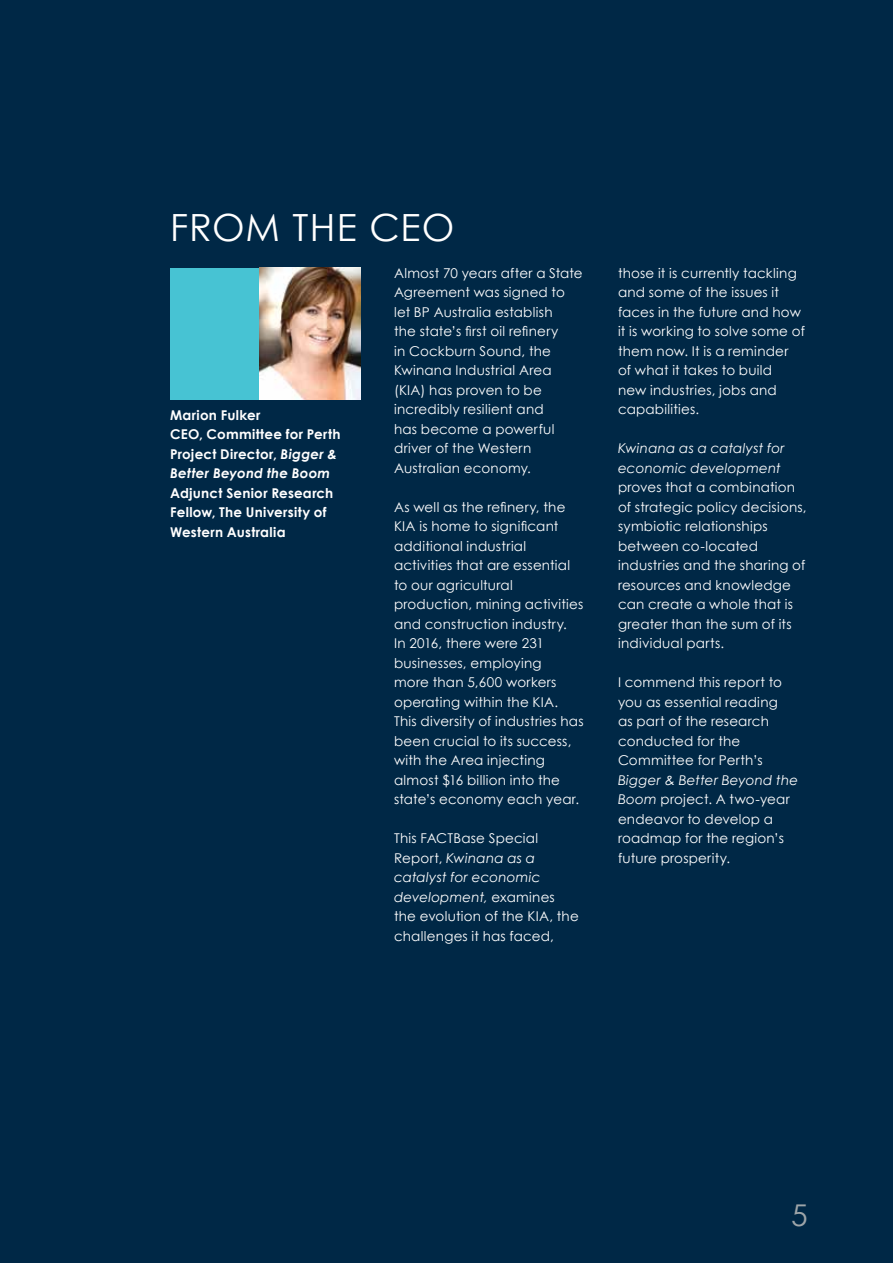
<style>
.page{position:relative;width:893px;height:1263px;background:#002846}
.page>*{position:absolute;margin:0;border:0;box-sizing:border-box;transform-origin:0 0}
.t1{font:37.5px "Century Gothic";letter-spacing:.02em;color:#fff}
.t2{font:30px "Century Gothic";color:#9ea5a9}
.t3{font:13.5px/19.5px "Century Gothic";letter-spacing:.015em;color:#fff}
.t4{font:700 13.5px/19.5px "Century Gothic";letter-spacing:.02em;color:#fff}
.t5{font:italic 13.5px/19.5px "Century Gothic";letter-spacing:.015em;color:#fff}
.s1{font-style:italic}
</style>
<div class="page">
<div style="left:170px;top:268px;width:190px;height:132px;background:#47c3d3"></div>
<img style="left:259px;top:268px;width:101px;height:132px">
<h1 class="t1" style="left:170px;top:201px;width:286px">FROM THE CEO</h1>
<p class="t4" style="left:170px;top:404px;width:172px">Marion Fulker<br>CEO, Committee for Perth<br>Project Director, <span class="s1">Bigger &amp;<br>Better Beyond the Boom</span></p>
<p class="t4" style="left:170px;top:482px;width:165px">Adjunct Senior Research<br>Fellow, The University of<br>Western Australia</p>
<p class="t3" style="left:394px;top:263px;width:190px">Almost 70 years after a State<br>Agreement was signed to let BP Australia establish<br>the state’s first oil refinery<br>in Cockburn Sound, the<br>Kwinana Industrial Area (KIA) has proven to be incredibly resilient and<br>has become a powerful driver of the Western<br>Australian economy.</p>
<p class="t3" style="left:394px;top:497px;width:191px">As well as the refinery, the<br>KIA is home to significant additional industrial activities that are essential to our agricultural production, mining activities and construction industry.<br>In 2016, there were 231 businesses, employing<br>more than 5,600 workers operating within the KIA.<br>This diversity of industries has been crucial to its success, with the Area injecting almost $16 billion into the state’s economy each year.</p>
<p class="t3" style="left:394px;top:828px;width:186px">This FACTBase Special<br>Report, <span class="s1">Kwinana as a catalyst for economic development,</span> examines the evolution of the KIA, the challenges it has faced,</p>
<p class="t3" style="left:618px;top:263px;width:188px">those it is currently tackling and some of the issues it faces in the future and how it is working to solve some of them now. It is a reminder<br>of what it takes to build<br>new industries, jobs and capabilities.</p>
<p class="t5" style="left:618px;top:438px;width:168px">Kwinana as a catalyst for economic development</p>
<p class="t3" style="left:618px;top:477px;width:190px">proves that a combination of strategic policy decisions, symbiotic relationships between co-located industries and the sharing of resources and knowledge can create a whole that is greater than the sum of its individual parts.</p>
<p class="t3" style="left:618px;top:672px;width:166px">I commend this report to you as essential reading as part of the research conducted for the<br>Committee for Perth’s</p>
<p class="t3" style="left:618px;top:770px;width:182px"><span class="s1">Bigger &amp; Better Beyond the<br>Boom</span> project. A two-year endeavor to develop a roadmap for the region’s future prosperity.</p>
<h2 class="t2" style="left:791px;top:1194px;width:18px">5</h2>
</div>
